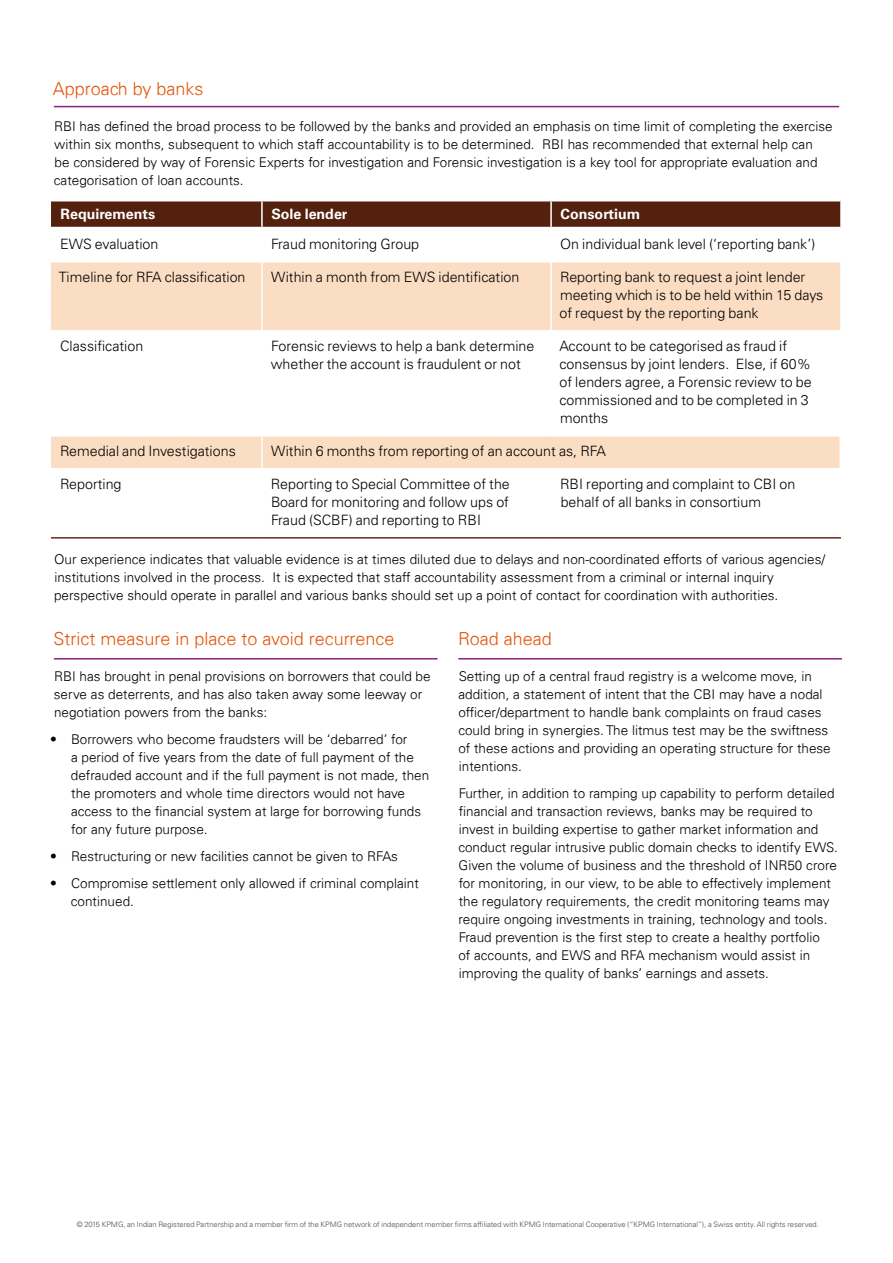
<style>
.page{position:relative;width:893px;height:1263px;background:#fff}
.page>*{position:absolute;margin:0;border:0;box-sizing:border-box;transform-origin:0 0}
.t1{font:300 18px "Univers 45";color:#e5560b}
.t2{font:300 14.25px/18px "Univers LT Std";color:#000}
.t3{font:700 14.25px "Univers LT Std";color:#fff}
.t4{font:300 13.5px/18px "Univers 45";color:#000}
.t5{font:300 7.5px "Univers LT Std";color:#4a4a49}
</style>
<div class="page">
<svg style="left:51px;top:201px;width:789px;height:26px;background:#592715"></svg>
<svg style="left:51px;top:263px;width:789px;height:205px"></svg>
<hr style="left:261px;top:201px;width:2px;height:26px;background:#fff">
<hr style="left:550px;top:201px;width:2px;height:26px;background:#fff">
<hr style="left:261px;top:263px;width:2px;height:67px;background:#fff">
<hr style="left:550px;top:263px;width:2px;height:67px;background:#fff">
<hr style="left:51px;top:330px;width:211px;height:2px;background:#fff">
<hr style="left:262px;top:330px;width:289px;height:2px;background:#fff">
<hr style="left:261px;top:332px;width:2px;height:103px;background:#fff">
<hr style="left:551px;top:330px;width:289px;height:2px;background:#fff">
<hr style="left:550px;top:332px;width:2px;height:103px;background:#fff">
<hr style="left:51px;top:435px;width:211px;height:2px;background:#fff">
<hr style="left:262px;top:435px;width:289px;height:2px;background:#fff">
<hr style="left:261px;top:437px;width:2px;height:31px;background:#fff">
<hr style="left:551px;top:435px;width:290px;height:2px;background:#fff">
<hr style="left:839px;top:437px;width:2px;height:31px;background:#fff">
<hr style="left:51px;top:537px;width:211px;height:2px;background:#6a291c">
<hr style="left:262px;top:537px;width:289px;height:2px;background:#6a291c">
<hr style="left:551px;top:537px;width:290px;height:2px;background:#6a291c">
<hr style="left:54px;top:106px;width:785px;height:1px;background:#872183">
<hr style="left:54px;top:658px;width:383px;height:1px;background:#872183">
<hr style="left:458px;top:658px;width:384px;height:1px;background:#872183">
<h1 class="t1" style="left:53px;top:78px;width:152px">Approach by banks</h1>
<p class="t4" style="left:54px;top:118px;width:780px">RBI has defined the broad process to be followed by the banks and provided an emphasis on time limit of completing the exercise within six months, subsequent to which staff accountability is to be determined. RBI has recommended that external help can<br>be considered by way of Forensic Experts for investigation and Forensic investigation is a key tool for appropriate evaluation and categorisation of loan accounts.</p>
<p class="t3" style="left:61px;top:206px;width:96px">Requirements</p>
<p class="t3" style="left:271px;top:206px;width:78px">Sole lender</p>
<p class="t3" style="left:561px;top:206px;width:81px">Consortium</p>
<p class="t2" style="left:60px;top:235px;width:100px">EWS evaluation</p>
<p class="t2" style="left:271px;top:235px;width:150px">Fraud monitoring Group</p>
<p class="t2" style="left:560px;top:235px;width:257px">On individual bank level (‘reporting bank’)</p>
<p class="t2" style="left:59px;top:268px;width:188px">Timeline for RFA classification</p>
<p class="t2" style="left:271px;top:268px;width:250px">Within a month from EWS identification</p>
<p class="t2" style="left:559px;top:268px;width:265px">Reporting bank to request a joint lender meeting which is to be held within 15 days of request by the reporting bank</p>
<p class="t2" style="left:60px;top:337px;width:85px">Classification</p>
<p class="t2" style="left:271px;top:337px;width:265px">Forensic reviews to help a bank determine whether the account is fraudulent or not</p>
<p class="t2" style="left:559px;top:337px;width:254px">Account to be categorised as fraud if consensus by joint lenders. Else, if 60% of lenders agree, a Forensic review to be commissioned and to be completed in 3 months</p>
<p class="t2" style="left:60px;top:442px;width:177px">Remedial and Investigations</p>
<p class="t2" style="left:271px;top:442px;width:336px">Within 6 months from reporting of an account as, RFA</p>
<p class="t2" style="left:60px;top:475px;width:63px">Reporting</p>
<p class="t2" style="left:271px;top:475px;width:240px;text-align:justify">Reporting to Special Committee of the Board for monitoring and follow ups of Fraud (SCBF) and reporting to RBI</p>
<p class="t2" style="left:560px;top:475px;width:237px">RBI reporting and complaint to CBI on behalf of all banks in consortium</p>
<p class="t4" style="left:54px;top:550px;width:772px">Our experience indicates that valuable evidence is at times diluted due to delays and non-coordinated efforts of various agencies/ institutions involved in the process. It is expected that staff accountability assessment from a criminal or internal inquiry perspective should operate in parallel and various banks should set up a point of contact for coordination with authorities.</p>
<h1 class="t1" style="left:53px;top:627px;width:343px">Strict measure in place to avoid recurrence</h1>
<p class="t4" style="left:54px;top:667px;width:378px">RBI has brought in penal provisions on borrowers that could be serve as deterrents, and has also taken away some leeway or negotiation powers from the banks:</p>
<p class="t4" style="left:71px;top:730px;width:360px;text-indent:-21px">• Borrowers who become fraudsters will be ‘debarred’ for<br>a period of five years from the date of full payment of the defrauded account and if the full payment is not made, then the promoters and whole time directors would not have access to the financial system at large for borrowing funds for any future purpose.</p>
<p class="t4" style="left:50px;top:847px;width:349px">• Restructuring or new facilities cannot be given to RFAs</p>
<p class="t4" style="left:71px;top:874px;width:349px;text-indent:-21px">• Compromise settlement only allowed if criminal complaint continued.</p>
<h1 class="t1" style="left:458px;top:627px;width:95px">Road ahead</h1>
<p class="t4" style="left:458px;top:667px;width:374px">Setting up of a central fraud registry is a welcome move, in addition, a statement of intent that the CBI may have a nodal officer/department to handle bank complaints on fraud cases could bring in synergies. The litmus test may be the swiftness of these actions and providing an operating structure for these intentions.</p>
<p class="t4" style="left:458px;top:784px;width:381px">Further, in addition to ramping up capability to perform detailed financial and transaction reviews, banks may be required to invest in building expertise to gather market information and conduct regular intrusive public domain checks to identify EWS.<br>Given the volume of business and the threshold of INR50 crore for monitoring, in our view, to be able to effectively implement the regulatory requirements, the credit monitoring teams may require ongoing investments in training, technology and tools.<br>Fraud prevention is the first step to create a healthy portfolio<br>of accounts, and EWS and RFA mechanism would assist in improving the quality of banks’ earnings and assets.</p>
<p class="t5" style="left:77px;top:1219px;width:743px">© 2015 KPMG, an Indian Registered Partnership and a member firm of the KPMG network of independent member firms affiliated with KPMG International Cooperative (“KPMG International”), a Swiss entity. All rights reserved.</p>
</div>
